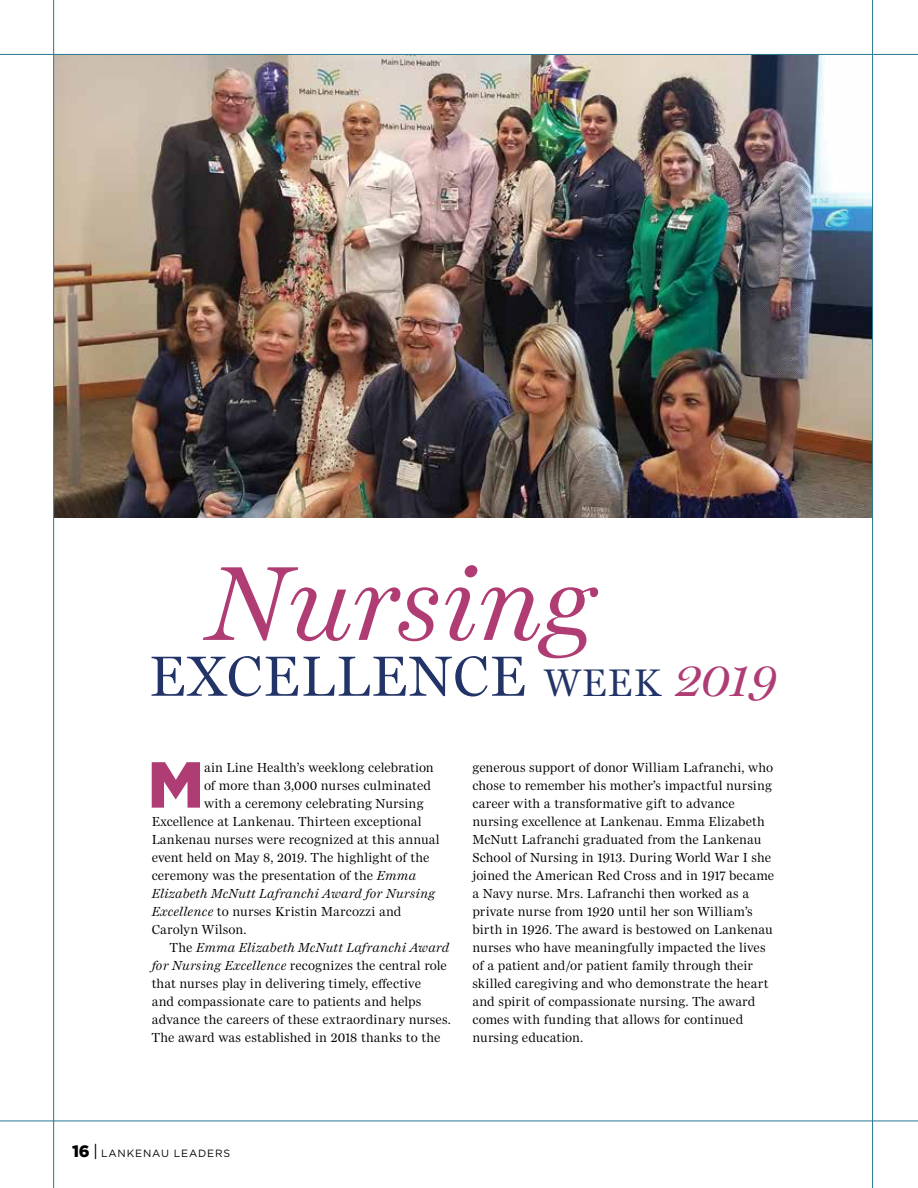
<style>
.page{position:relative;width:918px;height:1188px;background:#fff}
.page>*{position:absolute;margin:0;border:0;box-sizing:border-box;transform-origin:0 0}
.t1{font:italic 108.45px "Miller Daily One";color:#af3d74}
.t2{font:900 64.95px "Gotham";color:#af3d74}
.t3{font:58.35px "Miller Daily One";letter-spacing:.02em;color:#223367}
.t4{font:13.5px/18px "Miller Daily One";letter-spacing:.01em;color:#000}
.t5{font:italic 13.5px "Miller Daily One";letter-spacing:.01em;color:#000}
.t6{font:10.5px "Gotham";letter-spacing:.08em;color:#000}
.s1{font-size:39.6px}
.s2{font-family:"Miller Display";font-style:italic;font-size:48px;color:#af3d74}
.s3{font-style:italic}
.s4{font-style:normal}
.s5{font-weight:900;font-size:16.5px}
.s6{font-size:16.5px}
</style>
<div class="page">
<img style="left:54px;top:55px;width:818px;height:462px">
<hr style="left:0;top:1120px;width:918px;height:1px;background:#297793">
<hr style="left:53px;top:0;width:1px;height:1188px;background:#297793">
<hr style="left:872px;top:0;width:1px;height:1188px;background:#297793">
<hr style="left:0;top:54px;width:918px;height:1px;background:#297793">
<h1 class="t1" style="left:208px;top:544px;width:388px">Nursing</h1>
<h3 class="t3" style="left:149px;top:645px;width:630px">EXCELLENCE <span class="s1">WEEK</span> <span class="s2">2019</span></h3>
<h2 class="t2" style="left:148px;top:747px;width:58px">M</h2>
<p class="t4" style="left:204px;top:758px;width:231px">ain Line Health’s weeklong celebration</p>
<p class="t4" style="left:204px;top:776px;width:229px">of more than 3,000 nurses culminated</p>
<p class="t4" style="left:204px;top:794px;width:221px">with a ceremony celebrating Nursing</p>
<p class="t4" style="left:152px;top:812px;width:271px">Excellence at Lankenau. Thirteen exceptional</p>
<p class="t4" style="left:152px;top:830px;width:290px">Lankenau nurses were recognized at this annual</p>
<p class="t4" style="left:152px;top:848px;width:279px">event held on May 8, 2019. The highlight of the</p>
<p class="t4" style="left:152px;top:866px;width:266px">ceremony was the presentation of the <span class="s3">Emma</span></p>
<p class="t5" style="left:152px;top:886px;width:285px">Elizabeth McNutt Lafranchi Award for Nursing</p>
<p class="t4" style="left:152px;top:902px;width:251px"><span class="s3">Excellence</span> to nurses Kristin Marcozzi and</p>
<p class="t4" style="left:152px;top:920px;width:96px">Carolyn Wilson.</p>
<p class="t5" style="left:170px;top:940px;width:281px"><span class="s4">The</span> Emma Elizabeth McNutt Lafranchi Award</p>
<p class="t4" style="left:152px;top:956px;width:297px"><span class="s3">for Nursing Excellence</span> recognizes the central role</p>
<p class="t4" style="left:152px;top:974px;width:271px">that nurses play in delivering timely, effective</p>
<p class="t4" style="left:152px;top:992px;width:271px">and compassionate care to patients and helps</p>
<p class="t4" style="left:152px;top:1010px;width:301px">advance the careers of these extraordinary nurses.</p>
<p class="t4" style="left:152px;top:1028px;width:290px">The award was established in 2018 thanks to the</p>
<p class="t4" style="left:473px;top:758px;width:303px">generous support of donor William Lafranchi, who chose to remember his mother’s impactful nursing career with a transformative gift to advance nursing excellence at Lankenau. Emma Elizabeth McNutt Lafranchi graduated from the Lankenau School of Nursing in 1913. During World War I she joined the American Red Cross and in 1917 became a Navy nurse. Mrs. Lafranchi then worked as a private nurse from 1920 until her son William’s birth in 1926. The award is bestowed on Lankenau nurses who have meaningfully impacted the lives of a patient and/or patient family through their skilled caregiving and who demonstrate the heart and spirit of compassionate nursing. The award comes with funding that allows for continued nursing education.</p>
<p class="t6" style="left:72px;top:1147px;width:160px"><span class="s5">16</span> <span class="s6">|</span> LANKENAU LEADERS</p>
</div>
